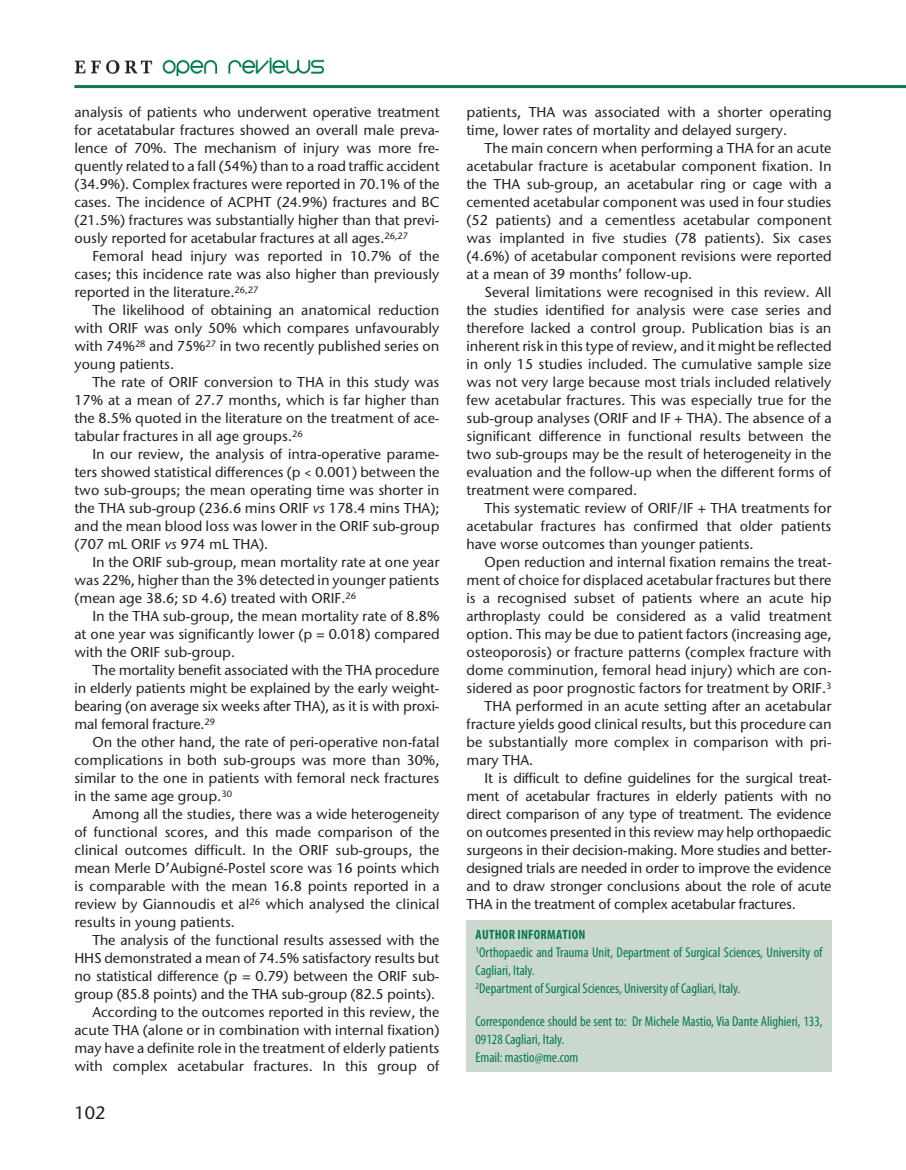
<style>
.page{position:relative;width:906px;height:1170px;background:#fff}
.page>*{position:absolute;margin:0;border:0;box-sizing:border-box;transform-origin:0 0}
.t1{font:500 18px "Stone Sans ITC Pro";color:#231f20}
.t2{font:500 14.25px/18px "Stone Sans ITC Pro";color:#231f20;text-align:justify}
.t3{font:condensed 14.25px/18px "Myriad Pro";color:#077a4e}
.t4{font:700 condensed 13.5px "Myriad Pro";letter-spacing:.02em;color:#077a4e}
.s1{font-style:italic}
</style>
<div class="page">
<img style="left:74px;top:57px;width:250px;height:19px">
<hr style="left:74px;top:85px;width:832px;height:3px;background:#077a4e">
<div style="left:466px;top:919px;width:365px;height:152px;background:#cad8cd"></div>
<p class="t2" style="left:74px;top:103px;width:366px">analysis of patients who underwent operative treatment for acetatabular fractures showed an overall male preva&shy;lence of 70%. The mechanism of injury was more fre&shy;quently related to a fall (54%) than to a road traffic accident (34.9%). Complex fractures were reported in 70.1% of the cases. The incidence of ACPHT (24.9%) fractures and BC (21.5%) fractures was substantially higher than that previ&shy;ously reported for acetabular fractures at all ages.<sup>26,27</sup></p>
<p class="t2" style="left:74px;top:247px;width:366px;text-indent:18px">Femoral head injury was reported in 10.7% of the cases; this incidence rate was also higher than previously reported in the literature.<sup>26,27</sup></p>
<p class="t2" style="left:74px;top:301px;width:366px;text-indent:18px">The likelihood of obtaining an anatomical reduction with ORIF was only 50% which compares unfavourably with 74%<sup>28</sup> and 75%<sup>27</sup> in two recently published series on young patients.</p>
<p class="t2" style="left:74px;top:373px;width:366px;text-indent:18px">The rate of ORIF conversion to THA in this study was 17% at a mean of 27.7 months, which is far higher than the 8.5% quoted in the literature on the treatment of ace&shy;tabular fractures in all age groups.<sup>26</sup></p>
<p class="t2" style="left:74px;top:445px;width:366px;text-indent:18px">In our review, the analysis of intra-operative parame&shy;ters showed statistical differences (p &lt; 0.001) between the two sub-groups; the mean operating time was shorter in the THA sub-group (236.6 mins ORIF <span class="s1">vs</span> 178.4 mins THA); and the mean blood loss was lower in the ORIF sub-group (707 mL ORIF <span class="s1">vs</span> 974 mL THA).</p>
<p class="t2" style="left:74px;top:553px;width:367px;text-indent:18px">In the ORIF sub-group, mean mortality rate at one year was 22%, higher than the 3% detected in younger patients (mean age 38.6; sd 4.6) treated with ORIF.<sup>26</sup></p>
<p class="t2" style="left:74px;top:607px;width:366px;text-indent:18px">In the THA sub-group, the mean mortality rate of 8.8% at one year was significantly lower (p = 0.018) compared with the ORIF sub-group.</p>
<p class="t2" style="left:74px;top:661px;width:366px;text-indent:18px">The mortality benefit associated with the THA procedure in elderly patients might be explained by the early weight&shy;bearing (on average six weeks after THA), as it is with proxi&shy;mal femoral fracture.<sup>29</sup></p>
<p class="t2" style="left:74px;top:733px;width:366px;text-indent:18px">On the other hand, the rate of peri-operative non-fatal complications in both sub-groups was more than 30%, similar to the one in patients with femoral neck fractures in the same age group.<sup>30</sup></p>
<p class="t2" style="left:74px;top:805px;width:366px;text-indent:18px">Among all the studies, there was a wide heterogeneity of functional scores, and this made comparison of the clinical outcomes difficult. In the ORIF sub-groups, the mean Merle D’Aubigné-Postel score was 16 points which is comparable with the mean 16.8 points reported in a review by Giannoudis et al<sup>26</sup> which analysed the clinical results in young patients.</p>
<p class="t2" style="left:92px;top:931px;width:348px">The analysis of the functional results assessed with the</p>
<p class="t2" style="left:74px;top:949px;width:366px">HHS demonstrated a mean of 74.5% satisfactory results but</p>
<p class="t2" style="left:74px;top:967px;width:366px">no statistical difference (p = 0.79) between the ORIF sub-</p>
<p class="t2" style="left:74px;top:985px;width:362px">group (85.8 points) and the THA sub-group (82.5 points).</p>
<p class="t2" style="left:92px;top:1003px;width:348px">According to the outcomes reported in this review, the</p>
<p class="t2" style="left:74px;top:1021px;width:366px">acute THA (alone or in combination with internal fixation)</p>
<p class="t2" style="left:74px;top:1039px;width:366px">may have a definite role in the treatment of elderly patients</p>
<p class="t2" style="left:74px;top:1057px;width:366px">with complex acetabular fractures. In this group of</p>
<p class="t1" style="left:74px;top:1101px;width:32px">102</p>
<p class="t2" style="left:466px;top:103px;width:366px">patients, THA was associated with a shorter operating time, lower rates of mortality and delayed surgery.</p>
<p class="t2" style="left:466px;top:139px;width:366px;text-indent:18px">The main concern when performing a THA for an acute acetabular fracture is acetabular component fixation. In the THA sub-group, an acetabular ring or cage with a cemented acetabular component was used in four studies (52 patients) and a cementless acetabular component was implanted in five studies (78 patients). Six cases (4.6%) of acetabular component revisions were reported at a mean of 39 months’ follow-up.</p>
<p class="t2" style="left:466px;top:283px;width:366px;text-indent:18px">Several limitations were recognised in this review. All the studies identified for analysis were case series and therefore lacked a control group. Publication bias is an inherent risk in this type of review, and it might be reflected in only 15 studies included. The cumulative sample size was not very large because most trials included relatively few acetabular fractures. This was especially true for the sub-group analyses (ORIF and IF + THA). The absence of a significant difference in functional results between the two sub-groups may be the result of heterogeneity in the evaluation and the follow-up when the different forms of treatment were compared.</p>
<p class="t2" style="left:466px;top:499px;width:367px;text-indent:18px">This systematic review of ORIF/IF + THA treatments for acetabular fractures has confirmed that older patients have worse outcomes than younger patients.</p>
<p class="t2" style="left:484px;top:553px;width:348px">Open reduction and internal fixation remains the treat-</p>
<p class="t2" style="left:466px;top:571px;width:366px">ment of choice for displaced acetabular fractures but there</p>
<p class="t2" style="left:466px;top:589px;width:366px">is a recognised subset of patients where an acute hip</p>
<p class="t2" style="left:466px;top:607px;width:366px">arthroplasty could be considered as a valid treatment</p>
<p class="t2" style="left:466px;top:625px;width:366px">option. This may be due to patient factors (increasing age,</p>
<p class="t2" style="left:466px;top:643px;width:366px">osteoporosis) or fracture patterns (complex fracture with</p>
<p class="t2" style="left:466px;top:661px;width:366px">dome comminution, femoral head injury) which are con-</p>
<p class="t2" style="left:466px;top:679px;width:366px">sidered as poor prognostic factors for treatment by ORIF.<sup>3</sup></p>
<p class="t2" style="left:484px;top:697px;width:349px">THA performed in an acute setting after an acetabular</p>
<p class="t2" style="left:466px;top:715px;width:366px">fracture yields good clinical results, but this procedure can</p>
<p class="t2" style="left:466px;top:733px;width:366px">be substantially more complex in comparison with pri-</p>
<p class="t2" style="left:466px;top:751px;width:68px">mary THA.</p>
<p class="t2" style="left:484px;top:769px;width:348px">It is difficult to define guidelines for the surgical treat-</p>
<p class="t2" style="left:466px;top:787px;width:366px">ment of acetabular fractures in elderly patients with no</p>
<p class="t2" style="left:466px;top:805px;width:366px">direct comparison of any type of treatment. The evidence</p>
<p class="t2" style="left:466px;top:823px;width:366px">on outcomes presented in this review may help orthopaedic</p>
<p class="t2" style="left:466px;top:841px;width:366px">surgeons in their decision-making. More studies and better-</p>
<p class="t2" style="left:466px;top:859px;width:366px">designed trials are needed in order to improve the evidence</p>
<p class="t2" style="left:466px;top:877px;width:366px">and to draw stronger conclusions about the role of acute</p>
<p class="t2" style="left:466px;top:895px;width:331px">THA in the treatment of complex acetabular fractures.</p>
<p class="t4" style="left:475px;top:926px;width:111px">AUTHOR INFORMATION</p>
<p class="t3" style="left:475px;top:943px;width:348px"><sup>1</sup>Orthopaedic and Trauma Unit, Department of Surgical Sciences, University of<br>Cagliari, Italy.<br><sup>2</sup>Department of Surgical Sciences, University of Cagliari, Italy.</p>
<p class="t3" style="left:475px;top:1012px;width:348px">Correspondence should be sent to: Dr Michele Mastio, Via Dante Alighieri, 133,<br>09128 Cagliari, Italy.<br>Email: mastio@me.com</p>
</div>
